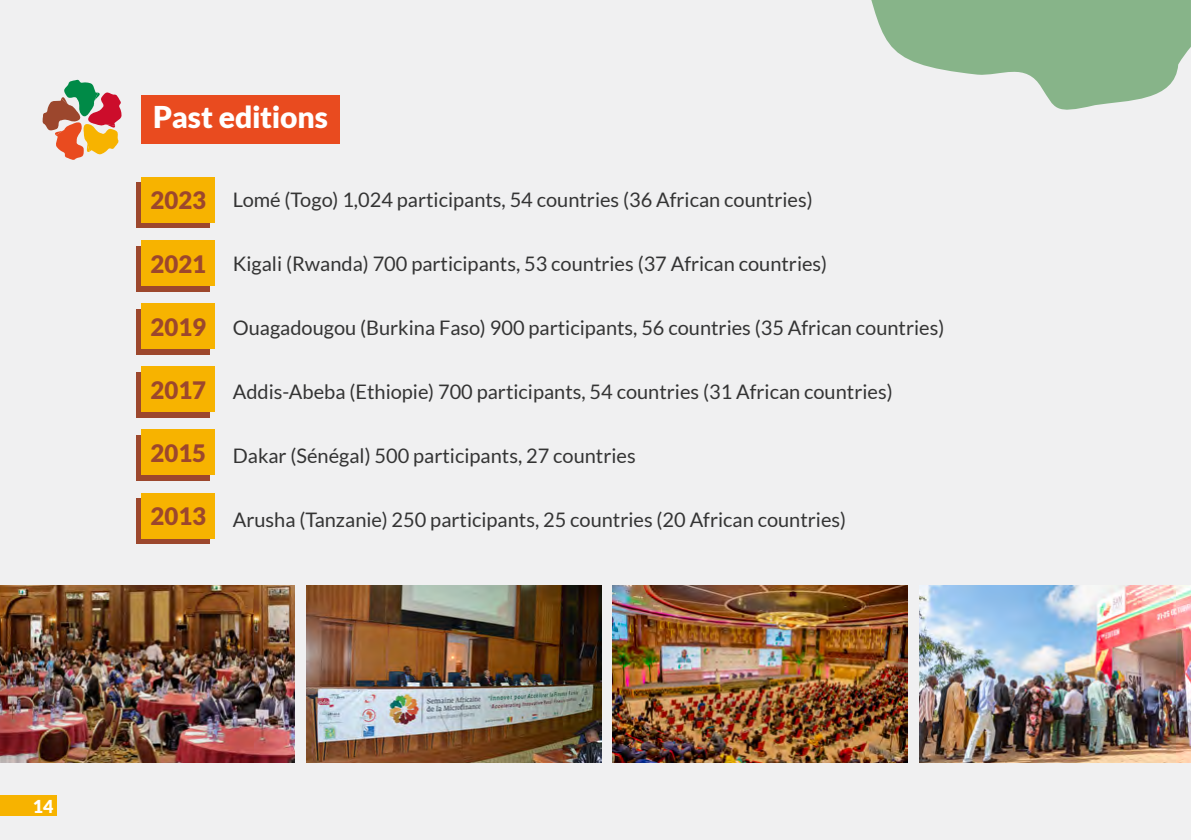
<style>
.page{position:relative;width:1191px;height:840px;background:#fff}
.page>*{position:absolute;margin:0;border:0;box-sizing:border-box;transform-origin:0 0}
.t1{font:900 30px "Lato";letter-spacing:-.005em;color:#fff}
.t2{font:900 24px "Lato";color:#9c472d}
.t3{font:20px "Lato";color:#343434}
.t4{font:900 17.8px "Lato";color:#fff}
</style>
<div class="page">
<div style="left:0;top:0;width:1191px;height:839px;background:#f0f0f1"></div>
<svg style="left:42px;top:79px;width:80px;height:81px"></svg>
<div style="left:141px;top:96px;width:199px;height:48px;background:#e94b1f"></div>
<div style="left:136px;top:245px;width:73px;height:46px;background:#9c472d"></div>
<div style="left:142px;top:240px;width:73px;height:46px;background:#f7b300"></div>
<svg style="left:136px;top:182px;width:73px;height:46px"></svg>
<div style="left:142px;top:177px;width:73px;height:45px;background:#f7b300"></div>
<div style="left:136px;top:308px;width:73px;height:46px;background:#9c472d"></div>
<div style="left:142px;top:303px;width:73px;height:46px;background:#f7b300"></div>
<div style="left:136px;top:372px;width:73px;height:45px;background:#9c472d"></div>
<div style="left:142px;top:366px;width:73px;height:46px;background:#f7b300"></div>
<div style="left:136px;top:435px;width:73px;height:46px;background:#9c472d"></div>
<div style="left:142px;top:429px;width:73px;height:46px;background:#f7b300"></div>
<svg style="left:136px;top:498px;width:73px;height:46px"></svg>
<div style="left:142px;top:492px;width:73px;height:46px;background:#f7b300"></div>
<img style="left:613px;top:585px;width:294px;height:176px">
<img style="left:0;top:585px;width:294px;height:176px">
<img style="left:306px;top:585px;width:295px;height:176px">
<img style="left:919px;top:585px;width:272px;height:176px">
<div style="left:0;top:794px;width:57px;height:21px;background:#f7b300"></div>
<svg style="left:871px;top:0;width:320px;height:110px;fill:#87b489"></svg>
<p class="t1" style="left:153px;top:99px;width:176px">Past editions</p>
<p class="t2" style="left:150px;top:186px;width:57px">2023</p>
<p class="t3" style="left:233px;top:189px;width:581px">Lomé (Togo) 1,024 participants, 54 countries (36 African countries)</p>
<p class="t2" style="left:150px;top:249px;width:57px">2021</p>
<p class="t3" style="left:233px;top:253px;width:596px">Kigali (Rwanda) 700 participants, 53 countries (37 African countries)</p>
<p class="t2" style="left:150px;top:313px;width:57px">2019</p>
<p class="t3" style="left:233px;top:316px;width:713px">Ouagadougou (Burkina Faso) 900 participants, 56 countries (35 African countries)</p>
<p class="t2" style="left:150px;top:376px;width:57px">2017</p>
<p class="t3" style="left:233px;top:380px;width:661px">Addis-Abeba (Ethiopie) 700 participants, 54 countries (31 African countries)</p>
<p class="t2" style="left:150px;top:439px;width:57px">2015</p>
<p class="t3" style="left:233px;top:444px;width:404px">Dakar (Sénégal) 500 participants, 27 countries</p>
<p class="t2" style="left:150px;top:502px;width:57px">2013</p>
<p class="t3" style="left:233px;top:508px;width:615px">Arusha (Tanzanie) 250 participants, 25 countries (20 African countries)</p>
<p class="t4" style="left:33px;top:795px;width:22px">14</p>
</div>
